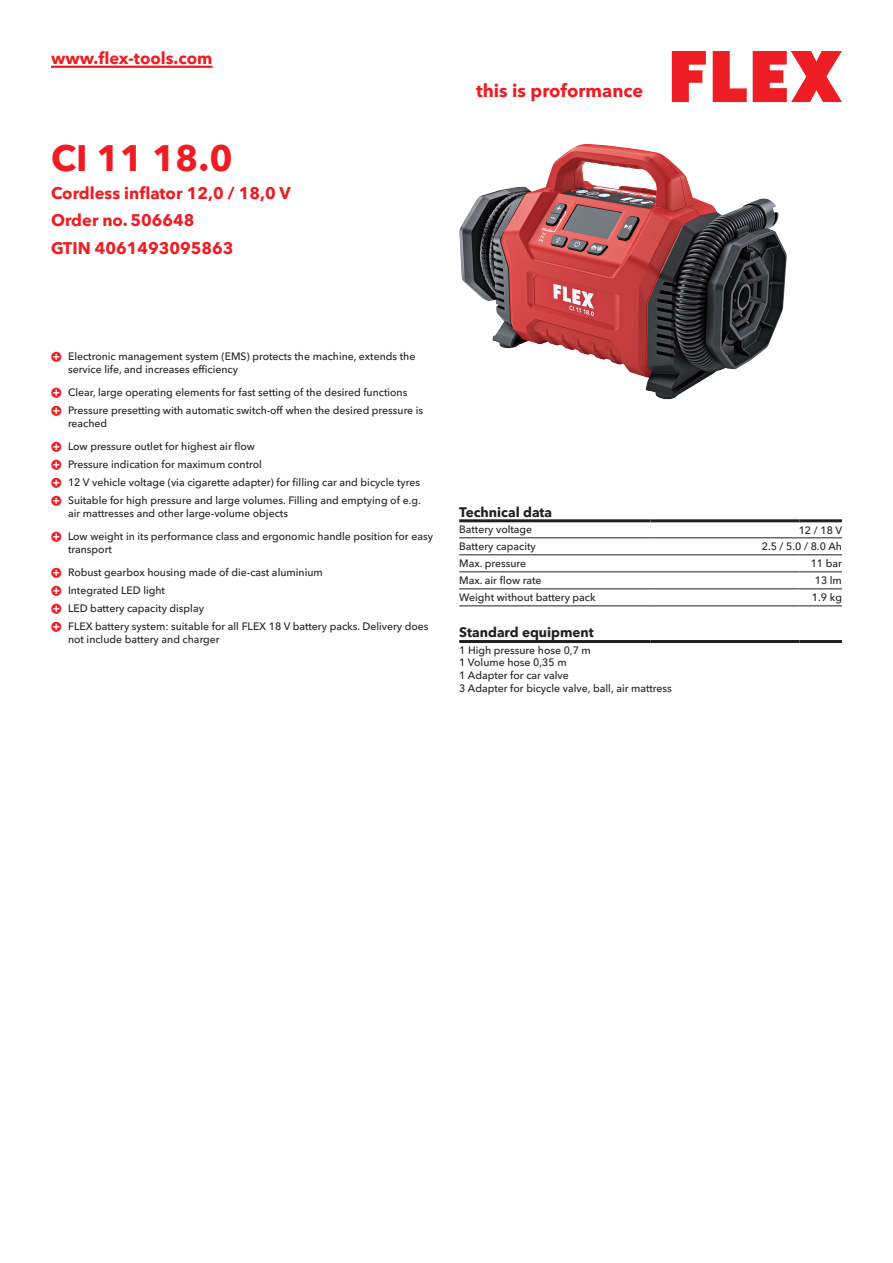
<style>
.page{position:relative;width:893px;height:1263px;background:#fff}
.page>*{position:absolute;margin:0;border:0;box-sizing:border-box;transform-origin:0 0}
.CB_AF_Product-name{font:700 36px "Avenir Next W1 G";color:#ee1d23}
.t1{font:700 18px "Avenir Next W1 G";color:#ee1d23}
.CB_AF_Product-short{font:700 16.5px "Avenir Next W1 G";color:#ee1d23}
.CB_AF_Order-number{font:700 16.5px "Avenir Next W1 G";color:#ee1d23}
.CB_AF_Table-headline{font:700 13.5px "Avenir Next W1 G";color:#231f20}
.CB_AF_Table-specific{font:500 10.5px/12.6px "Avenir Next W1 G";color:#231f20}
</style>
<div class="page">
<svg style="left:672px;top:51px;width:34px;height:51px"></svg>
<svg style="left:713px;top:51px;width:34px;height:51px"></svg>
<svg style="left:753px;top:51px;width:89px;height:51px"></svg>
<hr style="left:51px;top:66px;width:162px;height:2px;background:#ee1d23">
<img style="left:459px;top:144px;width:328px;height:255px">
<hr style="left:459px;top:538px;width:192px;height:1px;background:#231f20">
<hr style="left:651px;top:538px;width:148px;height:1px;background:#231f20">
<hr style="left:799px;top:538px;width:43px;height:1px;background:#231f20">
<hr style="left:459px;top:555px;width:192px;height:1px;background:#231f20">
<hr style="left:651px;top:555px;width:148px;height:1px;background:#231f20">
<hr style="left:799px;top:555px;width:43px;height:1px;background:#231f20">
<hr style="left:459px;top:572px;width:192px;height:1px;background:#231f20">
<hr style="left:651px;top:572px;width:148px;height:1px;background:#231f20">
<hr style="left:799px;top:572px;width:43px;height:1px;background:#231f20">
<hr style="left:459px;top:589px;width:192px;height:1px;background:#231f20">
<hr style="left:651px;top:589px;width:148px;height:1px;background:#231f20">
<hr style="left:799px;top:589px;width:43px;height:1px;background:#231f20">
<hr style="left:459px;top:606px;width:192px;height:1px;background:#231f20">
<hr style="left:651px;top:606px;width:148px;height:1px;background:#231f20">
<hr style="left:799px;top:606px;width:43px;height:1px;background:#231f20">
<hr style="left:459px;top:519px;width:192px;height:3px;background:#231f20">
<hr style="left:651px;top:519px;width:148px;height:3px;background:#231f20">
<hr style="left:799px;top:519px;width:43px;height:3px;background:#231f20">
<hr style="left:459px;top:640px;width:192px;height:3px;background:#231f20">
<hr style="left:651px;top:640px;width:148px;height:3px;background:#231f20">
<hr style="left:799px;top:640px;width:43px;height:3px;background:#231f20">
<h3 class="CB_AF_Product-short" style="left:51px;top:45px;width:163px">www.flex-tools.com</h3>
<p class="CB_AF_Product-name" style="left:51px;top:130px;width:183px">CI 11 18.0</p>
<p class="CB_AF_Product-short" style="left:51px;top:180px;width:241px">Cordless inflator 12,0 / 18,0 V</p>
<p class="CB_AF_Order-number" style="left:51px;top:207px;width:145px">Order no. 506648</p>
<p class="CB_AF_Order-number" style="left:51px;top:235px;width:184px">GTIN 4061493095863</p>
<h2 class="t1" style="left:476px;top:77px;width:169px">this is proformance</h2>
<p class="CB_AF_Table-specific" style="left:68px;top:349px;width:349px">Electronic management system (EMS) protects the machine, extends the service life, and increases efficiency</p>
<p class="CB_AF_Table-specific" style="left:68px;top:385px;width:341px">Clear, large operating elements for fast setting of the desired functions</p>
<p class="CB_AF_Table-specific" style="left:68px;top:403px;width:357px">Pressure presetting with automatic switch-off when the desired pressure is reached</p>
<p class="CB_AF_Table-specific" style="left:68px;top:439px;width:188px">Low pressure outlet for highest air flow</p>
<p class="CB_AF_Table-specific" style="left:68px;top:457px;width:195px">Pressure indication for maximum control</p>
<p class="CB_AF_Table-specific" style="left:68px;top:475px;width:354px">12 V vehicle voltage (via cigarette adapter) for filling car and bicycle tyres</p>
<p class="CB_AF_Table-specific" style="left:68px;top:493px;width:354px">Suitable for high pressure and large volumes. Filling and emptying of e.g. air mattresses and other large-volume objects</p>
<p class="CB_AF_Table-specific" style="left:68px;top:529px;width:366px">Low weight in its performance class and ergonomic handle position for easy transport</p>
<p class="CB_AF_Table-specific" style="left:68px;top:565px;width:256px">Robust gearbox housing made of die-cast aluminium</p>
<p class="CB_AF_Table-specific" style="left:68px;top:583px;width:99px">Integrated LED light</p>
<p class="CB_AF_Table-specific" style="left:68px;top:601px;width:137px">LED battery capacity display</p>
<p class="CB_AF_Table-specific" style="left:68px;top:619px;width:362px">FLEX battery system: suitable for all FLEX 18 V battery packs. Delivery does not include battery and charger</p>
<p class="CB_AF_Table-headline" style="left:459px;top:501px;width:94px">Technical data</p>
<p class="CB_AF_Table-specific" style="left:459px;top:522px;width:75px">Battery voltage</p>
<p class="CB_AF_Table-specific" style="left:799px;top:523px;width:45px">12 / 18 V</p>
<p class="CB_AF_Table-specific" style="left:459px;top:539px;width:78px">Battery capacity</p>
<p class="CB_AF_Table-specific" style="left:762px;top:539px;width:82px">2.5 / 5.0 / 8.0 Ah</p>
<p class="CB_AF_Table-specific" style="left:459px;top:556px;width:68px">Max. pressure</p>
<p class="CB_AF_Table-specific" style="left:811px;top:556px;width:33px">11 bar</p>
<p class="CB_AF_Table-specific" style="left:459px;top:573px;width:84px">Max. air flow rate</p>
<p class="CB_AF_Table-specific" style="left:815px;top:573px;width:29px">13 lm</p>
<p class="CB_AF_Table-specific" style="left:459px;top:590px;width:138px">Weight without battery pack</p>
<p class="CB_AF_Table-specific" style="left:812px;top:590px;width:32px">1.9 kg</p>
<p class="CB_AF_Table-headline" style="left:459px;top:621px;width:136px">Standard equipment</p>
<p class="CB_AF_Table-specific" style="left:459px;top:643px;width:214px">1 High pressure hose 0,7 m<br>1 Volume hose 0,35 m<br>1 Adapter for car valve<br>3 Adapter for bicycle valve, ball, air mattress</p>
</div>
